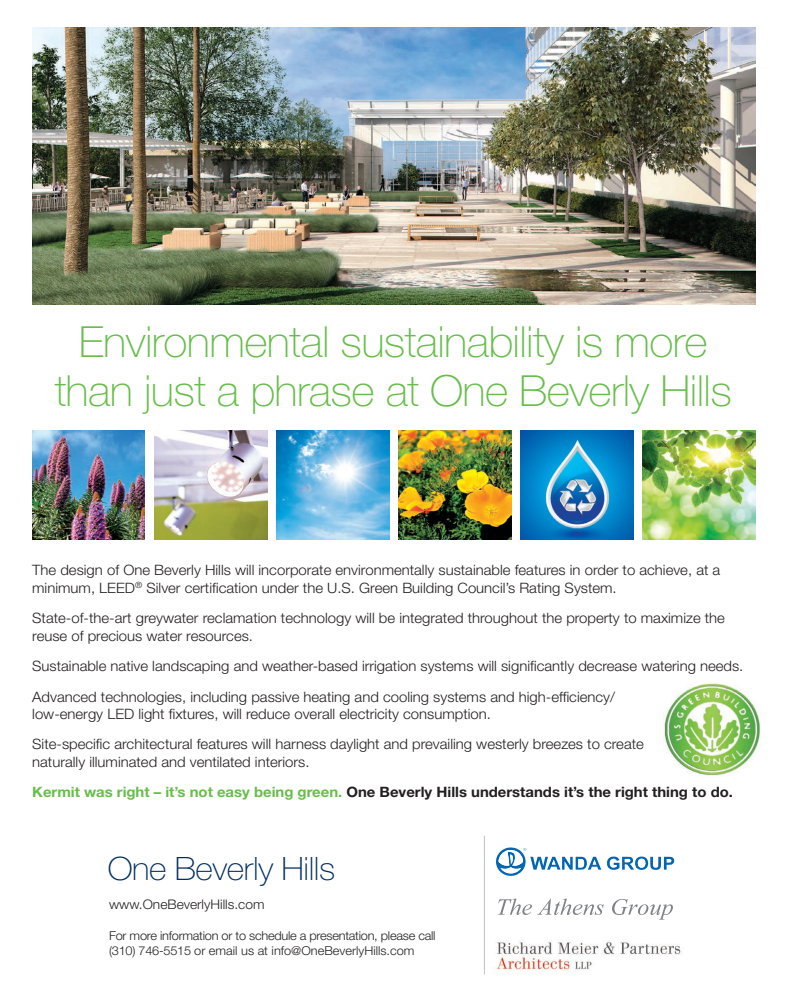
<style>
.page{position:relative;width:792px;height:1008px;background:#fff}
.page>*{position:absolute;margin:0;border:0;box-sizing:border-box;transform-origin:0 0}
.t1{font:100 42.9px/48.4px "Helvetica Neue LT Std";letter-spacing:-.015em;color:#67bd4a;text-align:center;scale:1.04 1}
.t2{font:100 32.2px "Helvetica Neue LT Std";color:#002e5e;scale:1.04 1}
.t3{font:300 14.3px/17.6px "Helvetica Neue LT Std";color:#231f20;scale:1.04 1}
.t4{font:700 14.3px/30.3px "Helvetica Neue LT Std";color:#231f20;scale:1.04 1}
.t5{font:300 13.2px "Helvetica Neue LT Std";color:#231f20;scale:1.04 1}
.t6{font:300 12.3px/14.7px "Helvetica Neue LT Std";letter-spacing:-.02em;color:#231f20;scale:1.04 1}
.s1{font-weight:300}
.s2{color:#67bd4a}
</style>
<div class="page">
<svg style="left:496px;top:848px;width:178px;height:28px"></svg>
<hr style="left:484px;top:836px;width:1px;height:138px;background:#c7c8ca">
<svg style="left:498px;top:899px;width:106px;height:16px"></svg>
<svg style="left:612px;top:899px;width:61px;height:21px"></svg>
<img style="left:496px;top:940px;width:185px;height:34px">
<img style="left:664px;top:683px;width:97px;height:93px">
<img style="left:32px;top:431px;width:113px;height:108px">
<img style="left:154px;top:431px;width:113px;height:108px">
<img style="left:276px;top:431px;width:113px;height:108px">
<img style="left:399px;top:431px;width:112px;height:108px">
<img style="left:521px;top:431px;width:112px;height:108px">
<img style="left:643px;top:431px;width:112px;height:108px">
<img style="left:32px;top:27px;width:723px;height:278px">
<p class="t1" style="left:55px;top:318px;width:653px">Environmental sustainability is more than just a phrase at One Beverly Hills</p>
<p class="t3" style="left:32px;top:561px;width:663px">The design of One Beverly Hills will incorporate environmentally sustainable features in order to achieve, at a minimum, LEED<sup>®</sup> Silver certification under the U.S. Green Building Council’s Rating System.</p>
<p class="t3" style="left:32px;top:609px;width:668px">State-of-the-art greywater reclamation technology will be integrated throughout the property to maximize the reuse of precious water resources.</p>
<p class="t3" style="left:32px;top:651px;width:685px;line-height:30.3px">Sustainable native landscaping and weather-based irrigation systems will significantly decrease watering needs.<br>Advanced technologies, including passive heating and cooling systems and high-efficiency/</p>
<p class="t3" style="left:32px;top:699px;width:590px;line-height:30.3px">low-energy LED light fixtures, will reduce overall electricity consumption.<br>Site-specific architectural features will harness daylight and prevailing westerly breezes to create</p>
<p class="t4" style="left:32px;top:747px;width:675px"><span class="s1">naturally illuminated and ventilated interiors.<br></span><span class="s2">Kermit was right – it’s not easy being green.</span> One Beverly Hills understands it’s the right thing to do.</p>
<p class="t2" style="left:108px;top:850px;width:220px">One Beverly Hills</p>
<p class="t5" style="left:109px;top:896px;width:151px">www.OneBeverlyHills.com</p>
<p class="t6" style="left:109px;top:928px;width:315px">For more information or to schedule a presentation, please call (310) 746-5515 or email us at info@OneBeverlyHills.com</p>
</div>
